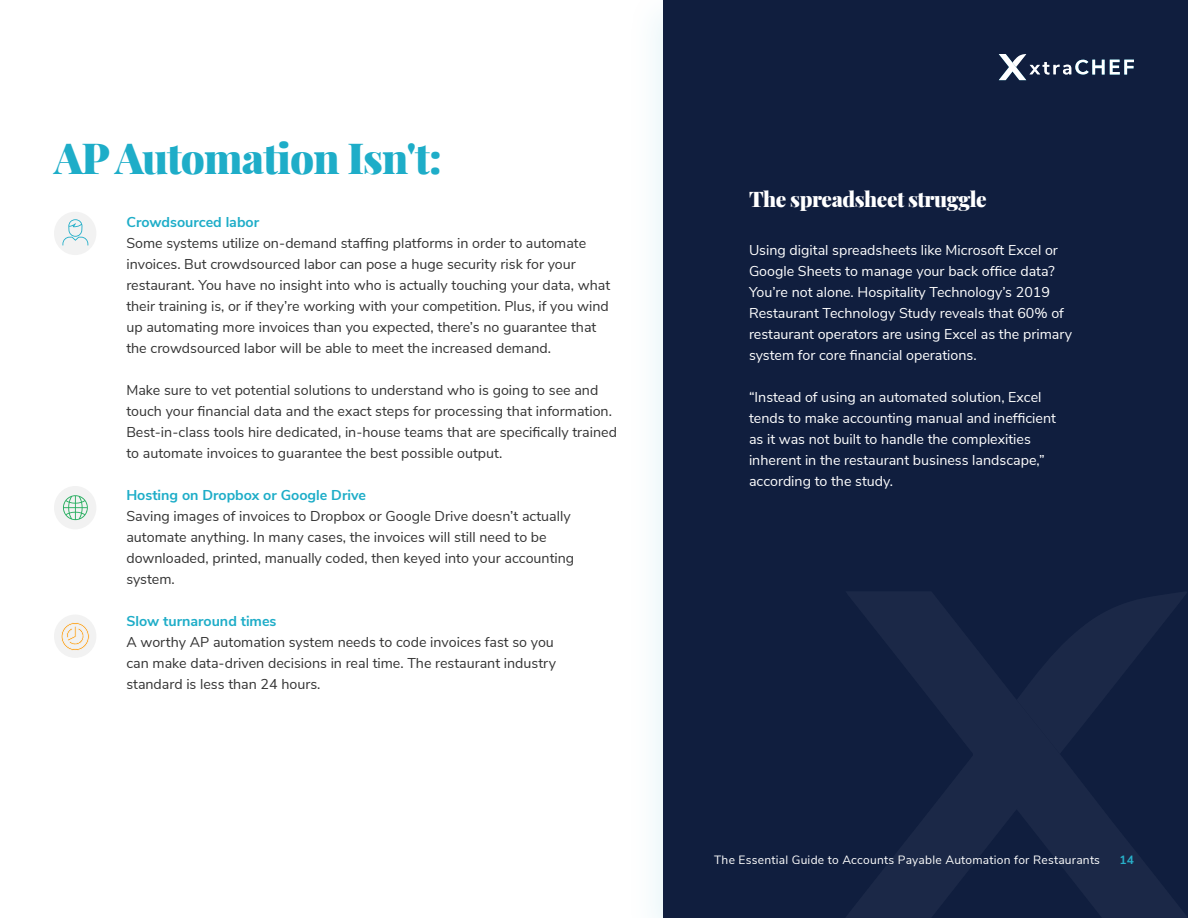
<style>
.page{position:relative;width:1188px;height:918px;background:#fff}
.page>*{position:absolute;margin:0;border:0;box-sizing:border-box;transform-origin:0 0}
.t1{font:42px "Playfair Display";letter-spacing:-.02em;color:#1eadc8}
.t2{font:21px "Playfair Display";letter-spacing:-.02em;color:#fff}
.t3{font:14.25px/21px "Nunito Sans";color:#333}
.t4{font:14.25px/21px "Nunito Sans";color:#fff}
.t5{font:700 14.25px "Nunito Sans";color:#1eadc8}
.t6{font:12px "Nunito Sans";letter-spacing:.02em;color:#fff}
.t7{font:700 12px "Nunito Sans";color:#1eadc8}
</style>
<div class="page">
<div style="left:627px;top:0;width:561px;height:918px;background:#fafdfd"></div>
<div style="left:663px;top:0;width:525px;height:918px;background:#101e3e"></div>
<svg style="left:999px;top:54px;width:135px;height:26px"></svg>
<svg style="left:847px;top:592px;width:339px;height:326px"></svg>
<div style="left:54px;top:212px;width:42px;height:43px;background:#f2f2f2;border-radius:50%"></div>
<div style="left:54px;top:486px;width:42px;height:43px;background:#f2f2f2;border-radius:50%"></div>
<div style="left:54px;top:615px;width:42px;height:43px;background:#f2f2f2;border-radius:50%"></div>
<svg style="left:61px;top:622px;width:28px;height:29px"></svg>
<svg style="left:63px;top:495px;width:25px;height:25px"></svg>
<svg style="left:62px;top:219px;width:26px;height:26px"></svg>
<h1 class="t1" style="left:54px;top:126px;width:389px">AP Automation Isn't:</h1>
<p class="t5" style="left:126px;top:212px;width:134px">Crowdsourced labor</p>
<p class="t3" style="left:126px;top:232px;width:485px">Some systems utilize on-demand staffing platforms in order to automate invoices. But crowdsourced labor can pose a huge security risk for your restaurant. You have no insight into who is actually touching your data, what their training is, or if they’re working with your competition. Plus, if you wind up automating more invoices than you expected, there’s no guarantee that the crowdsourced labor will be able to meet the increased demand.</p>
<p class="t3" style="left:126px;top:379px;width:492px">Make sure to vet potential solutions to understand who is going to see and touch your financial data and the exact steps for processing that information.<br>Best-in-class tools hire dedicated, in-house teams that are specifically trained to automate invoices to guarantee the best possible output.</p>
<p class="t5" style="left:126px;top:485px;width:241px">Hosting on Dropbox or Google Drive</p>
<p class="t3" style="left:126px;top:505px;width:449px">Saving images of invoices to Dropbox or Google Drive doesn’t actually automate anything. In many cases, the invoices will still need to be downloaded, printed, manually coded, then keyed into your accounting system.</p>
<p class="t5" style="left:126px;top:611px;width:152px">Slow turnaround times</p>
<p class="t3" style="left:126px;top:631px;width:431px">A worthy AP automation system needs to code invoices fast so you can make data-driven decisions in real time. The restaurant industry standard is less than 24 hours.</p>
<h2 class="t2" style="left:749px;top:183px;width:239px">The spreadsheet struggle</h2>
<p class="t4" style="left:749px;top:239px;width:325px">Using digital spreadsheets like Microsoft Excel or Google Sheets to manage your back office data?<br>You’re not alone. Hospitality Technology’s 2019<br>Restaurant Technology Study reveals that 60% of restaurant operators are using Excel as the primary system for core financial operations.</p>
<p class="t4" style="left:749px;top:386px;width:309px">“Instead of using an automated solution, Excel tends to make accounting manual and inefficient as it was not built to handle the complexities inherent in the restaurant business landscape,” according to the study.</p>
<p class="t6" style="left:714px;top:851px;width:387px">The Essential Guide to Accounts Payable Automation for Restaurants</p>
<p class="t7" style="left:1119px;top:851px;width:16px">14</p>
</div>
